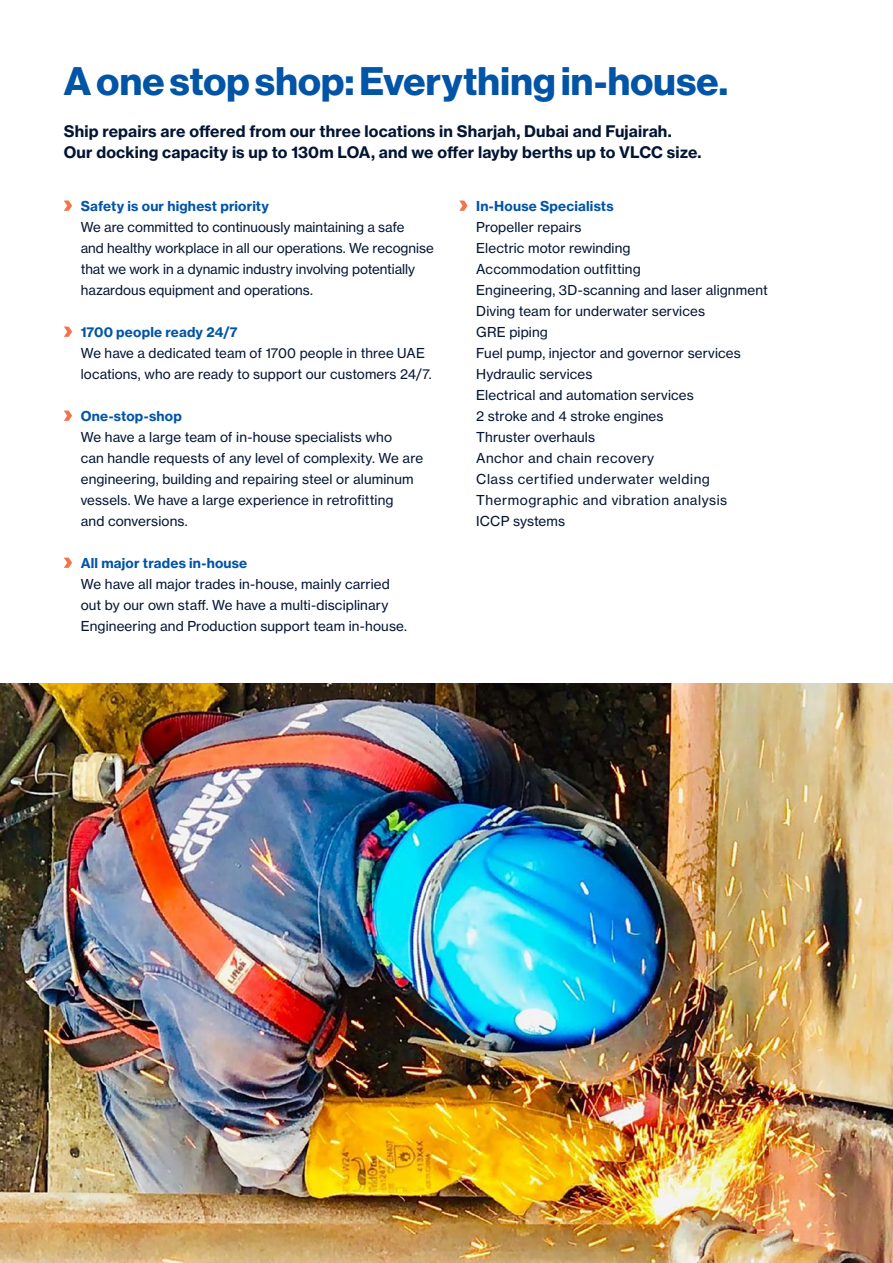
<style>
.page{position:relative;width:893px;height:1263px;background:#fff}
.page>*{position:absolute;margin:0;border:0;box-sizing:border-box;transform-origin:0 0}
.t1{font:39px "N Haas Grotesk DS Pro 75 Bd";letter-spacing:.01em;color:#0154a6}
.t2{font:15.75px/21px "N Haas Grotesk TX Pro 75 Bd";letter-spacing:.01em;color:#031533}
.t3{font:13.5px/21px "N Haas Grotesk TX Pro 55 Rg";letter-spacing:.01em;color:#031533}
.t4{font:13.5px "N Haas Grotesk TX Pro 75 Bd";letter-spacing:.015em;color:#0154a6}
</style>
<div class="page">
<img style="left:0;top:683px;width:893px;height:580px">
<svg style="left:64px;top:201px;width:8px;height:10px"></svg>
<svg style="left:64px;top:327px;width:8px;height:10px"></svg>
<svg style="left:64px;top:411px;width:8px;height:10px"></svg>
<svg style="left:64px;top:558px;width:8px;height:10px"></svg>
<svg style="left:459px;top:201px;width:9px;height:10px"></svg>
<h1 class="t1" style="left:64px;top:59px;width:666px">A one stop shop: Everything in-house.</h1>
<p class="t2" style="left:64px;top:121px;width:639px">Ship repairs are offered from our three locations in Sharjah, Dubai and Fujairah.<br>Our docking capacity is up to 130m LOA, and we offer layby berths up to VLCC size.</p>
<p class="t4" style="left:81px;top:197px;width:190px">Safety is our highest priority</p>
<p class="t3" style="left:81px;top:216px;width:354px">We are committed to continuously maintaining a safe<br>and healthy workplace in all our operations. We recognise that we work in a dynamic industry involving potentially hazardous equipment and operations.</p>
<p class="t4" style="left:81px;top:323px;width:158px">1700 people ready 24/7</p>
<p class="t3" style="left:81px;top:342px;width:352px">We have a dedicated team of 1700 people in three UAE locations, who are ready to support our customers 24/7.</p>
<p class="t4" style="left:81px;top:407px;width:103px">One-stop-shop</p>
<p class="t3" style="left:81px;top:426px;width:344px">We have a large team of in-house specialists who<br>can handle requests of any level of complexity. We are engineering, building and repairing steel or aluminum vessels. We have a large experience in retrofitting<br>and conversions.</p>
<p class="t4" style="left:81px;top:554px;width:168px">All major trades in-house</p>
<p class="t3" style="left:81px;top:573px;width:328px">We have all major trades in-house, mainly carried out by our own staff. We have a multi-disciplinary<br>Engineering and Production support team in-house.</p>
<p class="t4" style="left:476px;top:197px;width:139px">In-House Specialists</p>
<p class="t3" style="left:476px;top:216px;width:293px">Propeller repairs<br>Electric motor rewinding<br>Accommodation outfitting<br>Engineering, 3D-scanning and laser alignment<br>Diving team for underwater services<br>GRE piping<br>Fuel pump, injector and governor services<br>Hydraulic services<br>Electrical and automation services<br>2 stroke and 4 stroke engines<br>Thruster overhauls<br>Anchor and chain recovery<br>Class certified underwater welding<br>Thermographic and vibration analysis<br>ICCP systems</p>
</div>
